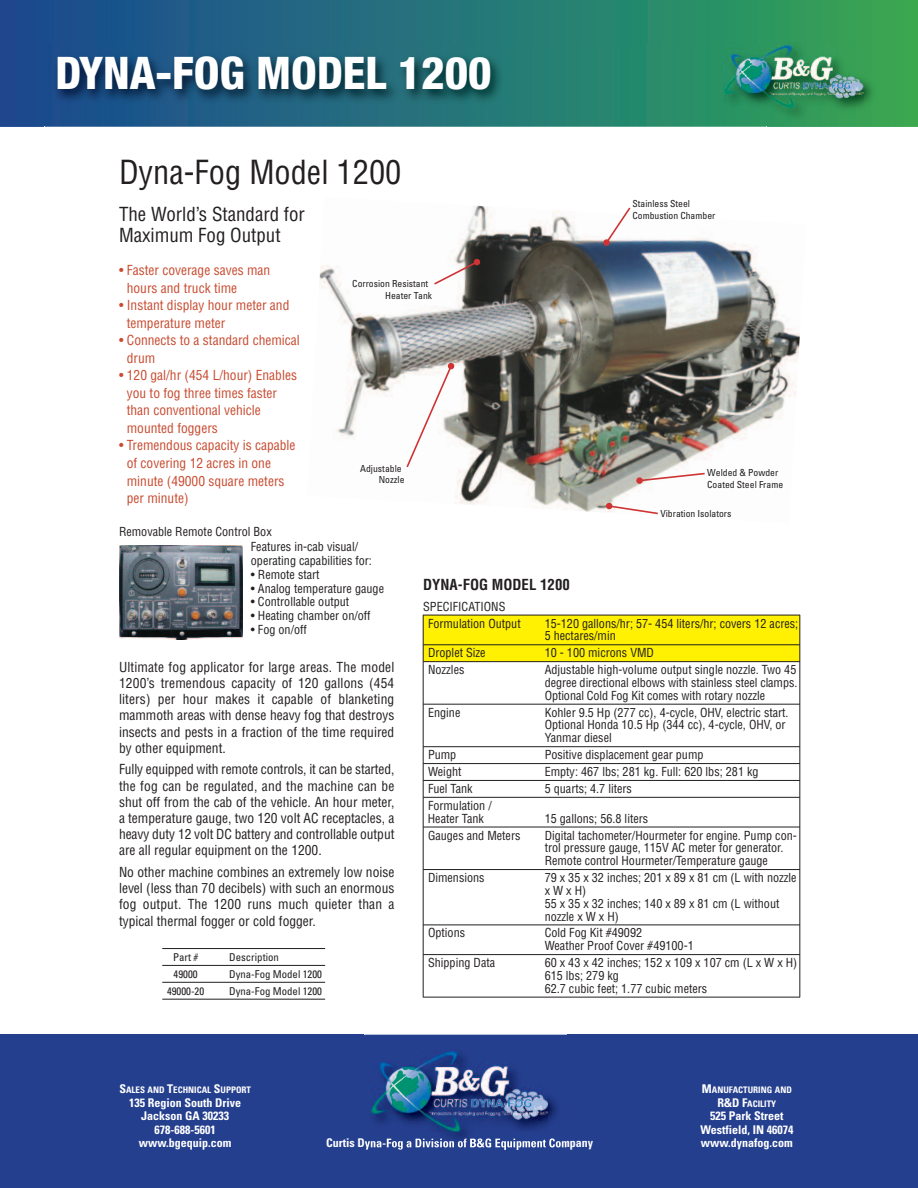
<style>
.page{position:relative;width:918px;height:1188px;background:#fff}
.page>*{position:absolute;margin:0;border:0;box-sizing:border-box;transform-origin:0 0}
.t1{font:800 condensed 45px "Helvetica Neue";color:#fff}
.t2{font:condensed 32.4px "Helvetica";color:#231f20}
.t3{font:condensed 18.9px/20.2px "Helvetica";color:#231f20}
.t4{font:700 condensed 14.85px "Helvetica";color:#231f20}
.t5{font:condensed 13.5px/16.2px "Helvetica";color:#231f20;text-align:justify}
.t6{font:condensed 13.5px/17.5px "Helvetica";color:#c84b30}
.t7{font:condensed 12.15px/12.9px "Helvetica";color:#231f20}
.t8{font:700 condensed 12px/13.5px "Univers";color:#fff;text-align:center}
.t9{font:condensed 10.8px "Univers";color:#231f20}
.t10{font:condensed 9.75px/11.7px "Univers";color:#231f20}
.t11{font:700 condensed 9px/13.5px "Univers";color:#fff;text-align:center}
.s1{font-size:12px}
</style>
<div class="page">
<img style="left:0;top:0;width:918px;height:127px">
<img style="left:766px;top:45px;width:97px;height:63px">
<div style="left:0;top:1035px;width:918px;height:153px;background:#253f8f"></div>
<img style="left:364px;top:1034px;width:203px;height:116px">
<img style="left:364px;top:1139px;width:61px;height:11px">
<img style="left:371px;top:1051px;width:176px;height:80px">
<img style="left:45px;top:45px;width:721px;height:82px">
<img style="left:319px;top:205px;width:481px;height:310px">
<svg style="left:606px;top:208px;width:24px;height:35px"></svg>
<div style="left:603px;top:239px;width:7px;height:7px;background:#cf3333;border-radius:3px"></div>
<svg style="left:434px;top:261px;width:43px;height:24px"></svg>
<svg style="left:473px;top:259px;width:7px;height:7px"></svg>
<svg style="left:406px;top:363px;width:49px;height:104px"></svg>
<svg style="left:606px;top:502px;width:52px;height:12px"></svg>
<svg style="left:636px;top:473px;width:69px;height:11px"></svg>
<hr style="left:162px;top:948px;width:163px;height:1px;background:#231f20">
<hr style="left:162px;top:965px;width:163px;height:1px;background:#231f20">
<hr style="left:162px;top:982px;width:163px;height:1px;background:#231f20">
<hr style="left:162px;top:999px;width:163px;height:1px;background:#231f20">
<div style="left:423px;top:615px;width:377px;height:46px;background:#fff101"></div>
<hr style="left:423px;top:615px;width:377px;height:1px;background:#231f20">
<hr style="left:423px;top:644px;width:377px;height:1px;background:#231f20">
<hr style="left:423px;top:661px;width:377px;height:1px;background:#231f20">
<hr style="left:423px;top:704px;width:377px;height:1px;background:#231f20">
<hr style="left:423px;top:746px;width:377px;height:1px;background:#231f20">
<hr style="left:423px;top:763px;width:377px;height:1px;background:#231f20">
<hr style="left:423px;top:780px;width:377px;height:1px;background:#231f20">
<hr style="left:423px;top:797px;width:377px;height:1px;background:#231f20">
<hr style="left:423px;top:827px;width:377px;height:1px;background:#231f20">
<hr style="left:423px;top:869px;width:377px;height:1px;background:#231f20">
<hr style="left:423px;top:925px;width:377px;height:1px;background:#231f20">
<hr style="left:423px;top:954px;width:377px;height:1px;background:#231f20">
<hr style="left:423px;top:997px;width:377px;height:1px;background:#231f20">
<hr style="left:423px;top:615px;width:1px;height:382px;background:#231f20">
<hr style="left:799px;top:615px;width:1px;height:382px;background:#231f20">
<img style="left:120px;top:546px;width:123px;height:93px">
<h1 class="t1" style="left:56px;top:57px;width:437px">DYNA-FOG MODEL 1200</h1>
<h2 class="t2" style="left:119px;top:160px;width:284px">Dyna-Fog Model 1200</h2>
<h3 class="t3" style="left:119px;top:206px;width:187px">The World’s Standard for<br>Maximum Fog Output</h3>
<p class="t6" style="left:127px;top:262px;width:145px;text-indent:-8px">• Faster coverage saves man hours and truck time</p>
<p class="t6" style="left:127px;top:297px;width:164px;text-indent:-8px">• Instant display hour meter and temperature meter</p>
<p class="t6" style="left:127px;top:333px;width:175px;text-indent:-8px">• Connects to a standard chemical drum</p>
<p class="t6" style="left:127px;top:368px;width:172px;text-indent:-8px">• 120 gal/hr (454 L/hour) Enables you to fog three times faster than conventional vehicle mounted foggers</p>
<p class="t6" style="left:127px;top:438px;width:170px;text-indent:-8px">• Tremendous capacity is capable of covering 12 acres in one minute (49000 square meters per minute)</p>
<p class="t10" style="left:385px;top:278px;width:49px;text-indent:-33px">Corrosion Resistant<br>Heater Tank</p>
<p class="t10" style="left:360px;top:463px;width:46px;text-align:right">Adjustable<br>Nozzle</p>
<p class="t10" style="left:632px;top:199px;width:85px">Stainless Steel<br>Combustion Chamber</p>
<p class="t10" style="left:707px;top:468px;width:78px">Welded &amp; Powder<br>Coated Steel Frame</p>
<p class="t10" style="left:660px;top:509px;width:73px">Vibration Isolators</p>
<p class="t7" style="left:251px;top:525px;width:123px;line-height:14.4px;text-indent:-132px">Removable Remote Control Box<br>Features in-cab visual/ operating capabilities for:</p>
<p class="t7" style="left:251px;top:569px;width:70px">• Remote start</p>
<p class="t7" style="left:251px;top:583px;width:135px">• Analog temperature gauge</p>
<p class="t7" style="left:251px;top:597px;width:100px">• Controllable output</p>
<p class="t7" style="left:251px;top:610px;width:121px">• Heating chamber on/off</p>
<p class="t7" style="left:251px;top:624px;width:57px">• Fog on/off</p>
<p class="t5" style="left:119px;top:660px;width:277px">Ultimate fog applicator for large areas. The model 1200’s tremendous capacity of 120 gallons (454 liters) per hour makes it capable of blanketing mammoth areas with dense heavy fog that destroys insects and pests in a fraction of the time required by other equipment.</p>
<p class="t5" style="left:119px;top:762px;width:277px">Fully equipped with remote controls, it can be started, the fog can be regulated, and the machine can be shut off from the cab of the vehicle. An hour meter, a temperature gauge, two 120 volt AC receptacles, a heavy duty 12 volt DC battery and controllable output are all regular equipment on the 1200.</p>
<p class="t5" style="left:119px;top:865px;width:277px">No other machine combines an extremely low noise level (less than 70 decibels) with such an enormous fog output. The 1200 runs much quieter than a typical thermal fogger or cold fogger.</p>
<p class="t9" style="left:173px;top:953px;width:27px">Part #</p>
<p class="t9" style="left:229px;top:953px;width:51px">Description</p>
<p class="t9" style="left:174px;top:970px;width:25px">49000</p>
<p class="t9" style="left:229px;top:970px;width:94px">Dyna-Fog Model 1200</p>
<p class="t9" style="left:167px;top:987px;width:39px">49000-20</p>
<p class="t9" style="left:229px;top:987px;width:94px">Dyna-Fog Model 1200</p>
<p class="t4" style="left:423px;top:579px;width:148px">DYNA-FOG MODEL 1200</p>
<p class="t7" style="left:428px;top:599px;width:94px;line-height:16.8px;text-indent:-5px">SPECIFICATIONS<br>Formulation Output</p>
<p class="t7" style="left:545px;top:618px;width:255px">15-120 gallons/hr; 57- 454 liters/hr; covers 12 acres;<br>5 hectares/min</p>
<p class="t7" style="left:428px;top:647px;width:59px">Droplet Size</p>
<p class="t7" style="left:545px;top:647px;width:111px">10 - 100 microns VMD</p>
<p class="t7" style="left:428px;top:664px;width:38px">Nozzles</p>
<p class="t7" style="left:545px;top:664px;width:254px;text-align:justify">Adjustable high-volume output single nozzle. Two 45 degree directional elbows with stainless steel clamps.<br>Optional Cold Fog Kit comes with rotary nozzle</p>
<p class="t7" style="left:428px;top:707px;width:34px">Engine</p>
<p class="t7" style="left:545px;top:707px;width:245px">Kohler 9.5 Hp (277 cc), 4-cycle, OHV, electric start.<br>Optional Honda 10.5 Hp (344 cc), 4-cycle, OHV, or<br>Yanmar diesel</p>
<p class="t7" style="left:428px;top:749px;width:30px">Pump</p>
<p class="t7" style="left:545px;top:749px;width:160px">Positive displacement gear pump</p>
<p class="t7" style="left:428px;top:766px;width:35px">Weight</p>
<p class="t7" style="left:545px;top:766px;width:215px">Empty: 467 lbs; 281 kg. Full: 620 lbs; 281 kg</p>
<p class="t7" style="left:428px;top:783px;width:46px">Fuel Tank</p>
<p class="t7" style="left:545px;top:783px;width:89px">5 quarts; 4.7 liters</p>
<p class="t7" style="left:428px;top:800px;width:65px">Formulation /<br>Heater Tank</p>
<p class="t7" style="left:545px;top:813px;width:105px">15 gallons; 56.8 liters</p>
<p class="t7" style="left:428px;top:830px;width:94px">Gauges and Meters</p>
<p class="t7" style="left:545px;top:830px;width:254px">Digital tachometer/Hourmeter for engine. Pump con&shy;trol pressure gauge, 115V AC meter for generator.<br>Remote control Hourmeter/Temperature gauge</p>
<p class="t7" style="left:428px;top:872px;width:58px">Dimensions</p>
<p class="t7" style="left:545px;top:872px;width:254px">79 x 35 x 32 inches; 201 x 89 x 81 cm (L with nozzle x W x H)<br>55 x 35 x 32 inches; 140 x 89 x 81 cm (L without nozzle x W x H)</p>
<p class="t7" style="left:428px;top:927px;width:39px">Options</p>
<p class="t7" style="left:545px;top:927px;width:151px">Cold Fog Kit #49092<br>Weather Proof Cover #49100-1</p>
<p class="t7" style="left:428px;top:957px;width:69px">Shipping Data</p>
<p class="t7" style="left:545px;top:957px;width:254px">60 x 43 x 42 inches; 152 x 109 x 107 cm (L x W x H)<br>615 lbs; 279 kg<br>62.7 cubic feet; 1.77 cubic meters</p>
<p class="t11" style="left:119px;top:1084px;width:133px"><span class="s1">S</span>ALES AND <span class="s1">T</span>ECHNICAL <span class="s1">S</span>UPPORT</p>
<p class="t8" style="left:129px;top:1097px;width:113px">135 Region South Drive<br>Jackson GA 30233<br>678-688-5601 www.bgequip.com</p>
<p class="t11" style="left:702px;top:1084px;width:91px"><span class="s1">M</span>ANUFACTURING AND<br><span class="s1">R&amp;D F</span>ACILITY</p>
<p class="t8" style="left:700px;top:1110px;width:94px">525 Park Street<br>Westfield, IN 46074 www.dynafog.com</p>
</div>
